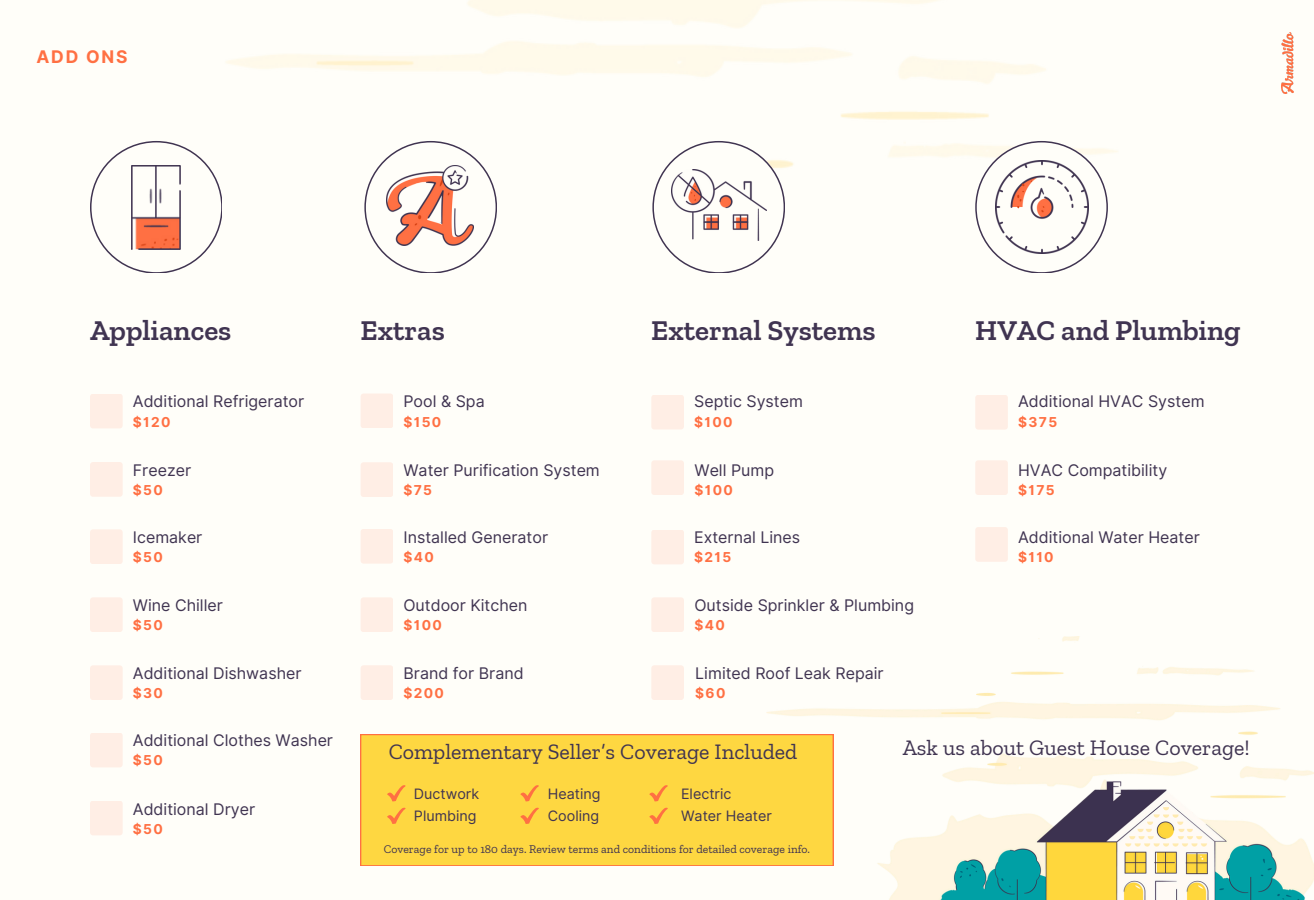
<style>
.page{position:relative;width:1314px;height:900px;background:#fffef9}
.page>*{position:absolute;margin:0;border:0;box-sizing:border-box;transform-origin:0 0}
.t1{font:600 29.2px "Zilla Slab";color:#403451}
.t2{font:22px "Zilla Slab";color:#403451}
.t3{font:700 17.4px "Inter";letter-spacing:.105em;color:#ff7043}
.t4{font:16px "Inter";color:#403451}
.t5{font:14.4px/22.6px "Inter";color:#403451}
.t6{font:700 13.6px "Inter";letter-spacing:.1em;color:#ff7043}
.t7{font:11.8px "Zilla Slab";color:#403451}
</style>
<div class="page">
<img style="left:766px;top:636px;width:548px;height:264px">
<svg style="left:975px;top:141px;width:132px;height:132px"></svg>
<img style="left:995px;top:161px;width:93px;height:93px">
<svg style="left:364px;top:141px;width:132px;height:132px"></svg>
<img style="left:387px;top:166px;width:87px;height:79px">
<svg style="left:652px;top:141px;width:132px;height:132px"></svg>
<img style="left:672px;top:170px;width:94px;height:70px">
<svg style="left:90px;top:141px;width:132px;height:132px"></svg>
<img style="left:131px;top:166px;width:50px;height:84px">
<svg style="left:975px;top:395px;width:33px;height:35px"></svg>
<svg style="left:361px;top:394px;width:32px;height:34px"></svg>
<svg style="left:361px;top:529px;width:32px;height:35px"></svg>
<svg style="left:651px;top:460px;width:33px;height:35px"></svg>
<svg style="left:651px;top:530px;width:33px;height:34px"></svg>
<svg style="left:651px;top:395px;width:33px;height:34px"></svg>
<svg style="left:361px;top:462px;width:32px;height:35px"></svg>
<svg style="left:361px;top:597px;width:32px;height:35px"></svg>
<svg style="left:361px;top:665px;width:32px;height:35px"></svg>
<svg style="left:90px;top:394px;width:33px;height:34px"></svg>
<svg style="left:90px;top:529px;width:33px;height:35px"></svg>
<svg style="left:90px;top:462px;width:33px;height:35px"></svg>
<svg style="left:90px;top:597px;width:33px;height:35px"></svg>
<img style="left:1281px;top:32px;width:12px;height:62px">
<svg style="left:651px;top:597px;width:33px;height:35px"></svg>
<svg style="left:975px;top:460px;width:33px;height:35px"></svg>
<svg style="left:651px;top:665px;width:33px;height:35px"></svg>
<svg style="left:975px;top:527px;width:33px;height:35px"></svg>
<svg style="left:90px;top:733px;width:33px;height:34px"></svg>
<svg style="left:90px;top:665px;width:33px;height:35px"></svg>
<svg style="left:90px;top:801px;width:33px;height:34px"></svg>
<div style="left:361px;top:734px;width:472px;height:132px;background:#fed741"></div>
<div style="left:361px;top:734px;width:472px;height:132px;border:2px solid #ff7043"></div>
<svg style="left:387px;top:785px;width:18px;height:16px"></svg>
<svg style="left:387px;top:808px;width:18px;height:16px"></svg>
<svg style="left:520px;top:785px;width:18px;height:16px"></svg>
<svg style="left:520px;top:808px;width:18px;height:16px"></svg>
<svg style="left:649px;top:785px;width:18px;height:16px"></svg>
<svg style="left:649px;top:808px;width:18px;height:16px"></svg>
<p class="t3" style="left:36px;top:46px;width:93px">ADD ONS</p>
<p class="t1" style="left:90px;top:313px;width:143px">Appliances</p>
<p class="t1" style="left:361px;top:313px;width:86px">Extras</p>
<p class="t1" style="left:651px;top:313px;width:226px">External Systems</p>
<h3 class="t1" style="left:975px;top:313px;width:267px">HVAC and Plumbing</h3>
<h5 class="t4" style="left:133px;top:392px;width:173px">Additional Refrigerator</h5>
<h4 class="t6" style="left:133px;top:413px;width:39px">$120</h4>
<h1 class="t4" style="left:403px;top:392px;width:83px">Pool &amp; Spa</h1>
<h1 class="t6" style="left:403px;top:413px;width:39px">$150</h1>
<h4 class="t4" style="left:694px;top:392px;width:110px">Septic System</h4>
<h5 class="t6" style="left:694px;top:413px;width:40px">$100</h5>
<p class="t4" style="left:1018px;top:392px;width:188px">Additional HVAC System</p>
<p class="t6" style="left:1018px;top:413px;width:41px">$375</p>
<h5 class="t4" style="left:133px;top:460px;width:60px">Freezer</h5>
<h4 class="t6" style="left:133px;top:482px;width:31px">$50</h4>
<h4 class="t4" style="left:403px;top:460px;width:198px">Water Purification System</h4>
<h5 class="t6" style="left:403px;top:482px;width:30px">$75</h5>
<h4 class="t4" style="left:694px;top:460px;width:81px">Well Pump</h4>
<h5 class="t6" style="left:694px;top:482px;width:40px">$100</h5>
<h4 class="t4" style="left:1018px;top:460px;width:151px">HVAC Compatibility</h4>
<h5 class="t6" style="left:1018px;top:482px;width:38px">$175</h5>
<h5 class="t4" style="left:133px;top:527px;width:71px">Icemaker</h5>
<h4 class="t6" style="left:133px;top:549px;width:31px">$50</h4>
<h5 class="t4" style="left:133px;top:596px;width:92px">Wine Chiller</h5>
<h4 class="t6" style="left:133px;top:617px;width:31px">$50</h4>
<h4 class="t4" style="left:133px;top:664px;width:170px">Additional Dishwasher</h4>
<h5 class="t6" style="left:133px;top:685px;width:32px">$30</h5>
<h1 class="t4" style="left:403px;top:527px;width:146px">Installed Generator</h1>
<h1 class="t6" style="left:403px;top:549px;width:32px">$40</h1>
<h4 class="t4" style="left:403px;top:596px;width:126px">Outdoor Kitchen</h4>
<h5 class="t6" style="left:403px;top:617px;width:40px">$100</h5>
<h4 class="t4" style="left:403px;top:664px;width:122px">Brand for Brand</h4>
<h5 class="t6" style="left:403px;top:685px;width:42px">$200</h5>
<h4 class="t4" style="left:694px;top:527px;width:107px">External Lines</h4>
<h5 class="t6" style="left:694px;top:549px;width:39px">$215</h5>
<h4 class="t4" style="left:694px;top:596px;width:221px">Outside Sprinkler &amp; Plumbing</h4>
<h5 class="t6" style="left:694px;top:617px;width:32px">$40</h5>
<h4 class="t4" style="left:695px;top:664px;width:190px">Limited Roof Leak Repair</h4>
<h5 class="t6" style="left:695px;top:685px;width:32px">$60</h5>
<h4 class="t4" style="left:1018px;top:527px;width:183px">Additional Water Heater</h4>
<h5 class="t6" style="left:1018px;top:549px;width:37px">$110</h5>
<h4 class="t4" style="left:133px;top:731px;width:202px">Additional Clothes Washer</h4>
<h5 class="t6" style="left:133px;top:752px;width:31px">$50</h5>
<h4 class="t2" style="left:389px;top:739px;width:410px">Complementary Seller’s Coverage Included</h4>
<h4 class="t2" style="left:903px;top:734px;width:349px">Ask us about Guest House Coverage!</h4>
<h4 class="t4" style="left:133px;top:799px;width:124px">Additional Dryer</h4>
<h5 class="t6" style="left:133px;top:820px;width:31px">$50</h5>
<h2 class="t5" style="left:414px;top:782px;width:67px">Ductwork<br>Plumbing</h2>
<h4 class="t5" style="left:681px;top:782px;width:92px">Electric<br>Water Heater</h4>
<p class="t5" style="left:548px;top:782px;width:54px">Heating<br>Cooling</p>
<h5 class="t7" style="left:384px;top:842px;width:428px">Coverage for up to 180 days. Review terms and conditions for detailed coverage info.</h5>
</div>
